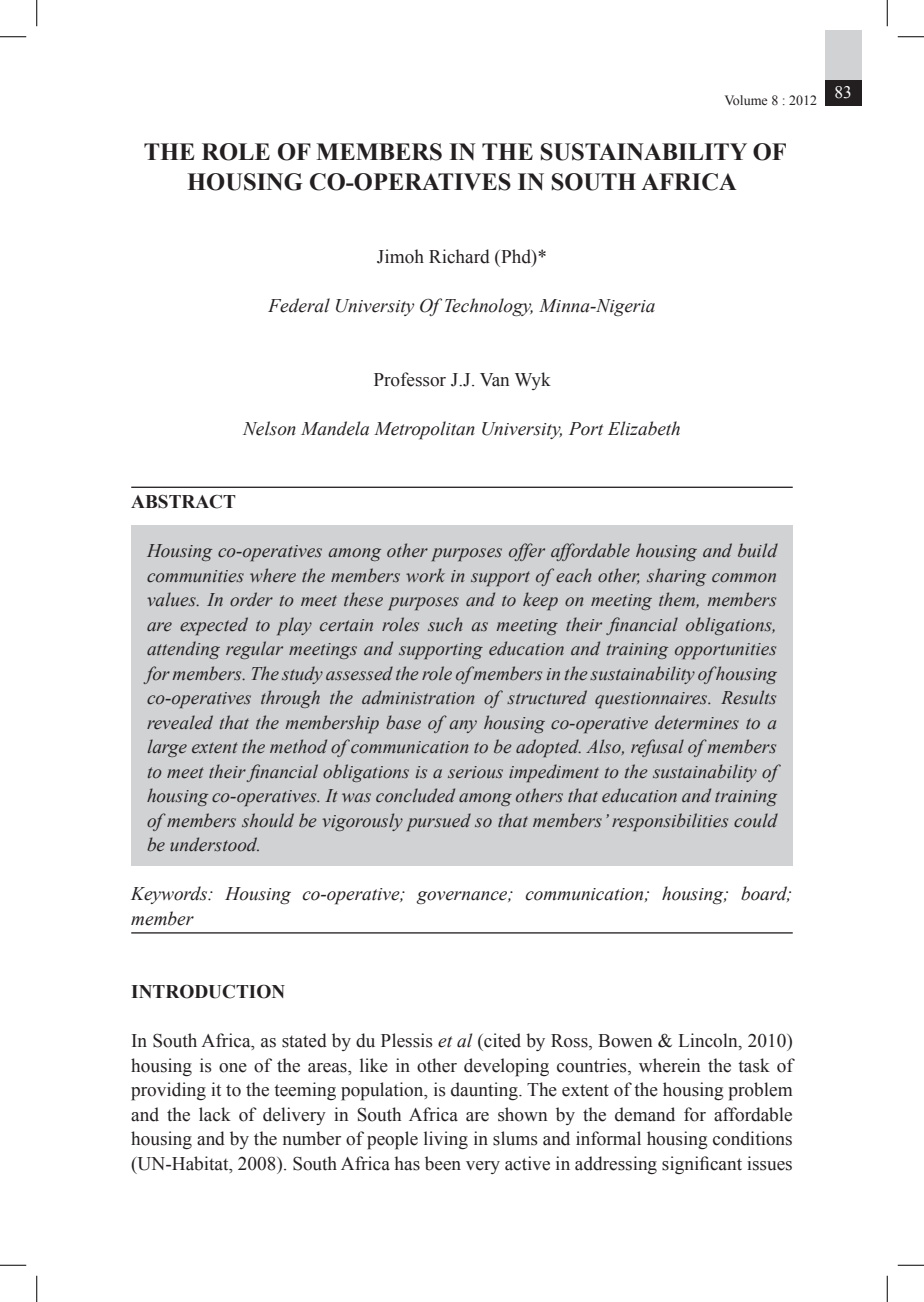
<style>
.page{position:relative;width:924px;height:1302px;background:#fff}
.page>*{position:absolute;margin:0;border:0;box-sizing:border-box;transform-origin:0 0}
.t1{font:700 24.5px/29.4px "Times New Roman";color:#231f20;text-align:center}
.t2{font:italic 19.25px/24.5px "Times New Roman";color:#231f20;text-align:justify}
.t3{font:19.25px/24.5px "Times New Roman";color:#231f20;text-align:justify}
.t4{font:700 19.25px "Times New Roman";color:#231f20}
.t5{font:17.5px "Times New Roman";color:#fff}
.t6{font:14px "Times New Roman";color:#231f20}
.s1{font-style:italic}
</style>
<div class="page">
<div style="left:825px;top:31px;width:37px;height:50px;background:#d1d2d4"></div>
<div style="left:825px;top:80px;width:37px;height:26px;background:#231f20"></div>
<div style="left:131px;top:525px;width:662px;height:341px;background:#d1d2d4"></div>
<hr style="left:131px;top:487px;width:662px;height:1px;background:#231f20">
<hr style="left:131px;top:932px;width:662px;height:2px;background:#231f20">
<svg style="left:0;top:36px;width:26px;height:1px"></svg>
<svg style="left:898px;top:36px;width:26px;height:1px"></svg>
<svg style="left:0;top:1265px;width:26px;height:1px"></svg>
<svg style="left:898px;top:1265px;width:26px;height:1px"></svg>
<svg style="left:36px;top:0;width:1px;height:26px"></svg>
<svg style="left:36px;top:1276px;width:1px;height:26px"></svg>
<svg style="left:887px;top:0;width:1px;height:26px"></svg>
<svg style="left:887px;top:1276px;width:1px;height:26px"></svg>
<p class="t6" style="left:725px;top:91px;width:94px">Volume 8 : 2012</p>
<p class="t1" style="left:144px;top:137px;width:645px">THE ROLE OF MEMBERS IN THE SUSTAINABILITY OF<br>HOUSING CO-OPERATIVES IN SOUTH AFRICA</p>
<p class="t5" style="left:835px;top:80px;width:19px">83</p>
<p class="t3" style="left:377px;top:244px;width:172px">Jimoh Richard (Phd)*</p>
<p class="t2" style="left:269px;top:293px;width:388px">Federal University Of Technology, Minna-Nigeria</p>
<p class="t3" style="left:373px;top:367px;width:179px">Professor J.J. Van Wyk</p>
<p class="t2" style="left:243px;top:416px;width:439px">Nelson Mandela Metropolitan University, Port Elizabeth</p>
<p class="t4" style="left:131px;top:489px;width:106px">ABSTRACT</p>
<p class="t2" style="left:147px;top:538px;width:632px">Housing co-operatives among other purposes offer affordable housing and build communities where the members work in support of each other, sharing common values. In order to meet these purposes and to keep on meeting them, members are expected to play certain roles such as meeting their financial obligations, attending regular meetings and supporting education and training opportunities for members. The study assessed the role of members in the sustainability of housing co-operatives through the administration of structured questionnaires. Results revealed that the membership base of any housing co-operative determines to a large extent the method of communication to be adopted. Also, refusal of members to meet their financial obligations is a serious impediment to the sustainability of housing co-operatives. It was concluded among others that education and training of members should be vigorously pursued so that members’ responsibilities could be understood.</p>
<p class="t2" style="left:131px;top:881px;width:663px">Keywords: Housing co-operative; governance; communication; housing; board; member</p>
<p class="t4" style="left:131px;top:979px;width:155px">INTRODUCTION</p>
<p class="t3" style="left:131px;top:1028px;width:663px">In South Africa, as stated by du Plessis <span class="s1">et al</span> (cited by Ross, Bowen &amp; Lincoln, 2010) housing is one of the areas, like in other developing countries, wherein the task of providing it to the teeming population, is daunting. The extent of the housing problem and the lack of delivery in South Africa are shown by the demand for affordable housing and by the number of people living in slums and informal housing conditions (UN-Habitat, 2008). South Africa has been very active in addressing significant issues</p>
</div>
